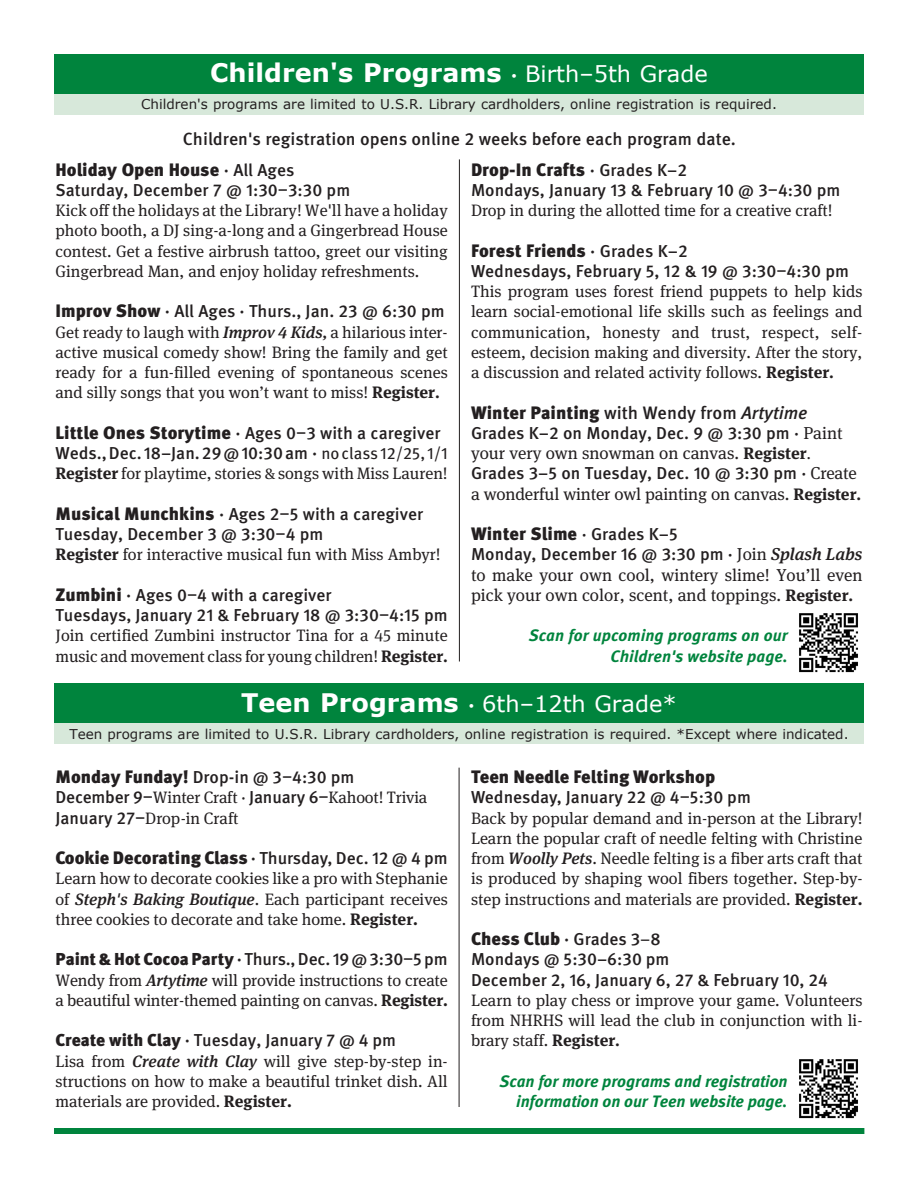
<style>
.page{position:relative;width:918px;height:1188px;background:#fff}
.page>*{position:absolute;margin:0;border:0;box-sizing:border-box;transform-origin:0 0}
.t1{font:700 25.5px "Verdana";color:#fff}
.t2{font:22.5px "Verdana";color:#fff}
.not_locked{font:900 18px "Meta Pro";color:#231f20}
.not_locked-2{font:500 17.7px "Meta Pro";color:#231f20}
.not_locked-3{font:500 17.25px/20.2px "Meta Pro";color:#231f20}
.not_locked-4{font:17.25px/20.2px "Meta Serif Pro";color:#231f20}
.not_locked-5{font:16.5px/20.2px "Meta Serif Pro";color:#231f20;text-align:justify}
.not_locked-6{font:italic 700 16.5px/20.2px "Meta Pro";letter-spacing:-.01em;color:#00843d;text-align:right}
.not_locked-7{font:13.5px "Verdana";color:#231f20}
.s1{font-family:"Meta Pro";font-weight:100;font-size:18px}
.s2{font-weight:400;font-size:22.5px}
.s3{font-weight:500}
.s4{font-weight:500;font-size:17.25px}
.s5{font-weight:900;font-size:18px}
.s6{font-size:18px}
.s7{font-weight:500;font-style:italic}
.s8{font-weight:700}
.s9{font-family:"Meta Pro";font-weight:700}
.s10{font-weight:400;font-size:16.5px}
.s11{font-size:15px}
.s12{font-family:"Meta Pro";font-weight:500}
.s13{font-weight:700;font-size:16.5px}
.s14{font-family:"Meta Pro Norm";font-size:16.5px}
.s15{font-family:"Meta Pro";font-weight:700;font-size:16.5px}
.s16{font-weight:700;font-size:25.5px}
.s17{font-weight:400;font-size:17.25px}
.s18{font-family:"Meta Pro";font-weight:500;font-size:17.25px}
.s19{font-weight:900}
</style>
<div class="page">
<div style="left:54px;top:1128px;width:810px;height:6px;background:#00843d"></div>
<div style="left:54px;top:54px;width:810px;height:40px;background:#00843d"></div>
<div style="left:54px;top:94px;width:810px;height:21px;background:#d7e8da"></div>
<img style="left:799px;top:613px;width:59px;height:60px">
<div style="left:54px;top:683px;width:810px;height:41px;background:#00843d"></div>
<div style="left:54px;top:724px;width:810px;height:20px;background:#d7e8da"></div>
<img style="left:799px;top:1059px;width:59px;height:60px">
<hr style="left:459px;top:159px;width:1px;height:502px;background:#231f20">
<hr style="left:459px;top:768px;width:1px;height:339px;background:#231f20">
<p class="t1" style="left:210px;top:57px;width:499px">Children's Programs <span class="s1">•</span> <span class="s2">Birth–5th Grade</span></p>
<p class="not_locked-7" style="left:141px;top:96px;width:637px">Children's programs are limited to U.S.R. Library cardholders, online registration is required.</p>
<p class="not_locked-2" style="left:183px;top:125px;width:555px">Children's registration opens online 2 weeks before each program date.</p>
<p class="not_locked" style="left:56px;top:155px;width:240px">Holiday Open House <span class="s3">·</span> <span class="s4">All Ages</span></p>
<p class="not_locked-3" style="left:56px;top:179px;width:296px">Saturday, December 7 @ 1:30–3:30 pm</p>
<p class="not_locked-5" style="left:56px;top:199px;width:394px">Kick off the holidays at the Library! We'll have a holiday photo booth, a DJ sing-a-long and a Gingerbread House contest. Get a festive airbrush tattoo, greet our visiting Gingerbread Man, and enjoy holiday refreshments.</p>
<p class="not_locked-3" style="left:56px;top:300px;width:391px"><span class="s5">Improv Show</span> <span class="s6">·</span> All Ages <span class="s6">·</span> Thurs., Jan. 23 @ 6:30 pm</p>
<p class="not_locked-5" style="left:56px;top:321px;width:394px">Get ready to laugh with <span class="s7">Improv 4 Kids,</span> a hilarious inter&shy;active musical comedy show! Bring the family and get ready for a fun-filled evening of spontaneous scenes and silly songs that you won’t want to miss! <span class="s8">Register</span><span class="s9">.</span></p>
<p class="not_locked-3" style="left:56px;top:422px;width:394px"><span class="s5">Little Ones Storytime</span> <span class="s6">·</span> Ages 0–3 with a caregiver<br>Weds., Dec. 18–Jan. 29 @ 10:30 am <span class="s6">·</span> <span class="s10">no class 12/25, 1/1</span></p>
<p class="not_locked-5" style="left:56px;top:463px;width:394px"><span class="s8">Register</span> for playtime, stories <span class="s11">&amp;</span> songs with Miss Lauren!</p>
<p class="not_locked-3" style="left:56px;top:503px;width:369px"><span class="s5">Musical Munchkins</span> <span class="s6">·</span> Ages 2–5 with a caregiver<br>Tuesday, December 3 @ 3:30–4 pm</p>
<p class="not_locked-5" style="left:56px;top:544px;width:387px"><span class="s8">Register</span> for interactive musical fun with Miss Ambyr!</p>
<p class="not_locked-3" style="left:56px;top:584px;width:394px"><span class="s5">Zumbini</span> <span class="s6">·</span> Ages 0–4 with a caregiver<br>Tuesdays, January 21 &amp; February 18 @ 3:30–4:15 pm</p>
<p class="not_locked-5" style="left:56px;top:625px;width:394px">Join certified Zumbini instructor Tina for a 45 minute music and movement class for young children! <span class="s8">Register</span><span class="s9">.</span></p>
<p class="not_locked" style="left:471px;top:155px;width:218px">Drop-In Crafts <span class="s3">·</span> <span class="s4">Grades K–2</span></p>
<p class="not_locked-3" style="left:471px;top:179px;width:371px">Mondays, January 13 &amp; February 10 @ 3–4:30 pm</p>
<p class="not_locked-5" style="left:471px;top:199px;width:363px">Drop in during the allotted time for a creative craft!</p>
<p class="not_locked" style="left:471px;top:236px;width:218px">Forest Friends <span class="s3">·</span> <span class="s4">Grades K–2</span></p>
<p class="not_locked-3" style="left:471px;top:260px;width:380px">Wednesdays, February 5, 12 &amp; 19 @ 3:30–4:30 pm</p>
<p class="not_locked-5" style="left:471px;top:280px;width:393px">This program uses forest friend puppets to help kids learn social-emotional life skills such as feelings and communication, honesty and trust, respect, self&shy;esteem, decision making and diversity. After the story, a discussion and related activity follows. <span class="s8">Register</span><span class="s9">.</span></p>
<p class="not_locked" style="left:471px;top:398px;width:338px">Winter Painting <span class="s3">with Wendy from</span> <span class="s7">Artytime</span></p>
<p class="not_locked-4" style="left:471px;top:422px;width:373px"><span class="s12">Grades K–2 on Monday, Dec. 9 @ 3:30 pm ·</span> Paint your very own snowman on canvas. <span class="s13">Register</span><span class="s14">.</span></p>
<p class="not_locked-4" style="left:471px;top:462px;width:392px"><span class="s12">Grades 3–5 on Tuesday, Dec. 10 @ 3:30 pm ·</span> Create a wonderful winter owl painting on canvas. <span class="s13">Register</span><span class="s15">.</span></p>
<p class="not_locked" style="left:471px;top:519px;width:208px">Winter Slime <span class="s4">· Grades K–5</span></p>
<p class="not_locked-4" style="left:471px;top:543px;width:393px;text-align:justify"><span class="s12">Monday, December 16 @ 3:30 pm ·</span> Join <span class="s7">Splash Labs </span>to make your own cool, wintery slime! You’ll even pick your own color, scent, and toppings. <span class="s13">Register</span><span class="s15">.</span></p>
<p class="not_locked-6" style="left:529px;top:624px;width:261px">Scan for upcoming programs on our<br>Children's website page.</p>
<p class="t2" style="left:241px;top:689px;width:437px"><span class="s16">Teen Programs</span> <span class="s1">•</span> 6th–12th Grade*</p>
<p class="not_locked-7" style="left:69px;top:725px;width:781px">Teen programs are limited to U.S.R. Library cardholders, online registration is required. *Except where indicated.</p>
<p class="not_locked" style="left:471px;top:762px;width:246px">Teen Needle Felting Workshop</p>
<p class="not_locked-3" style="left:471px;top:786px;width:281px">Wednesday, January 22 @ 4–5:30 pm</p>
<p class="not_locked-5" style="left:471px;top:807px;width:393px">Back by popular demand and in-person at the Library!<br>Learn the popular craft of needle felting with Christine from <span class="s7">Woolly Pets</span>. Needle felting is a fiber arts craft that is produced by shaping wool fibers together. Step-by&shy;step instructions and materials are provided. <span class="s8">Register.</span></p>
<p class="not_locked" style="left:471px;top:924px;width:191px">Chess Club <span class="s3">·</span> <span class="s4">Grades 3</span><span class="s17">–</span><span class="s4">8</span></p>
<p class="not_locked-3" style="left:471px;top:948px;width:359px">Mondays @ 5:30–6:30 pm<br>December 2, 16, January 6, 27 &amp; February 10, 24</p>
<p class="not_locked-5" style="left:471px;top:989px;width:393px">Learn to play chess or improve your game. Volunteers from NHRHS will lead the club in conjunction with li&shy;brary staff. <span class="s8">Register</span><span class="s9">.</span></p>
<p class="not_locked-6" style="left:500px;top:1070px;width:290px">Scan for more programs and registration information on our Teen website page.</p>
<p class="not_locked-3" style="left:56px;top:766px;width:300px"><span class="s5">Monday Funday!</span> Drop-in @ 3–4:30 pm</p>
<p class="not_locked-5" style="left:56px;top:787px;width:373px"><span class="s18">December 9–</span>Winter Craft · <span class="s18">January 6–</span>Kahoot! Trivia<br><span class="s18">January 27–</span>Drop-in Craft</p>
<p class="not_locked" style="left:56px;top:843px;width:394px">Cookie Decorating Class <span class="s3">·</span> <span class="s4">Thursday, Dec. 12 @ 4 pm</span></p>
<p class="not_locked-5" style="left:56px;top:868px;width:394px">Learn how to decorate cookies like a pro with Stephanie of <span class="s7">Steph's Baking Boutique</span>. Each participant receives three cookies to decorate and take home. <span class="s8">Register.</span></p>
<p class="not_locked-3" style="left:56px;top:948px;width:394px"><span class="s19">Paint &amp; Hot Cocoa Party</span> <span class="s6">·</span> Thurs., Dec. 19@ 3:30–5 pm</p>
<p class="not_locked-5" style="left:56px;top:969px;width:394px">Wendy from <span class="s7">Artytime</span> will provide instructions to create a beautiful winter-themed painting on canvas. <span class="s8">Register.</span></p>
<p class="not_locked-3" style="left:56px;top:1029px;width:342px"><span class="s19">Create with Clay</span> <span class="s6">·</span> Tuesday, January 7 @ 4 pm</p>
<p class="not_locked-5" style="left:56px;top:1050px;width:394px">Lisa from <span class="s7">Create with Clay</span> will give step-by-step in&shy;structions on how to make a beautiful trinket dish. All materials are provided. <span class="s8">Register.</span></p>
</div>
